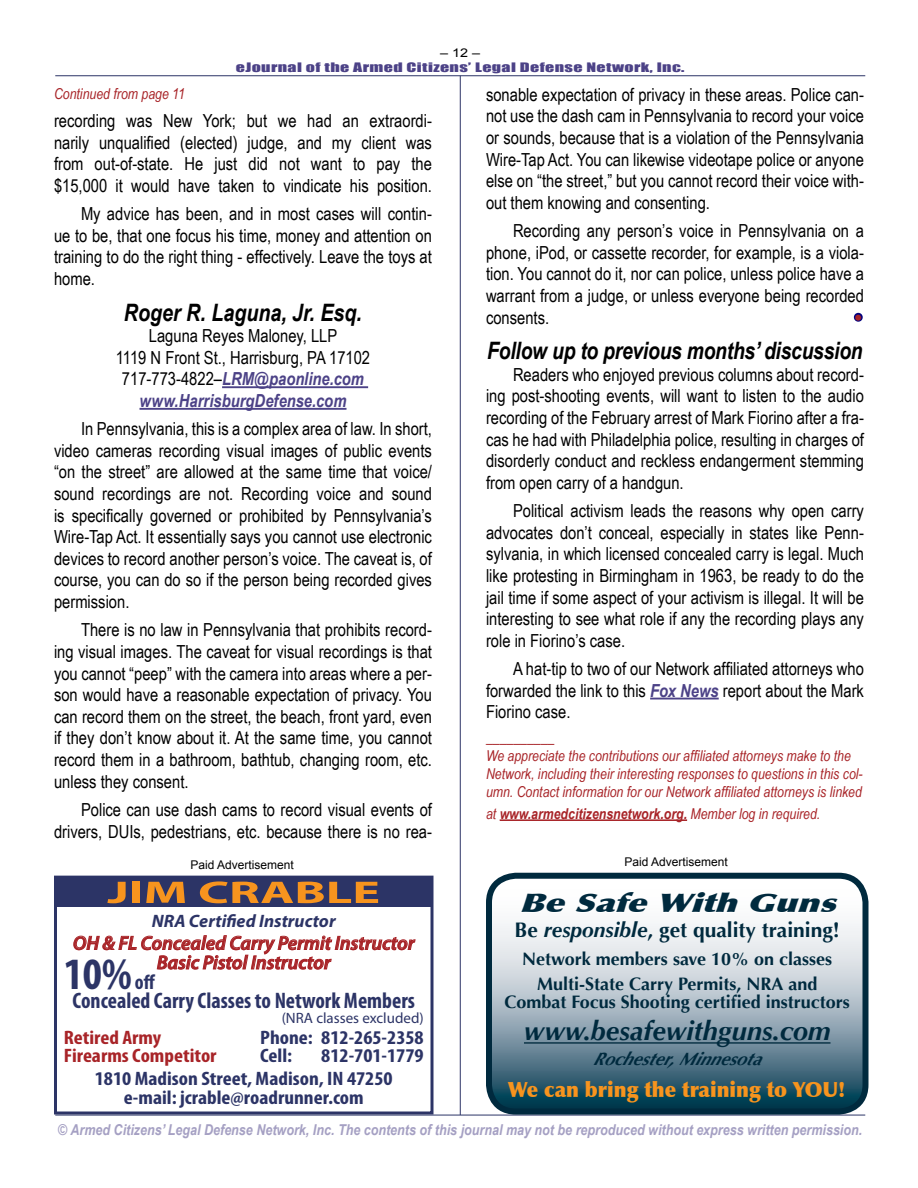
<style>
.page{position:relative;width:918px;height:1188px;background:#fff}
.page>*{position:absolute;margin:0;border:0;box-sizing:border-box;transform-origin:0 0}
.t1{font:700 condensed 45px "Myriad Pro";color:#2c3466}
.t2{font:700 31.5px "Myriad Pro";color:#f7941e;scale:1.65 1}
.t3{font:italic 700 27px "Optima";color:#002a3e}
.t4{font:italic 900 25.5px "Optima";color:#002a3e;scale:1.35 1}
.t5{font:italic 700 24px "Arial Narrow";letter-spacing:-.01em;color:#000}
.t6{font:700 condensed 22.5px "Myriad Pro";color:#2c3466}
.t7{font:700 21px "Optima";color:#002a3e}
.t8{font:900 21px "Optima";color:#f7941e;scale:.95 1}
.t9{font:700 condensed 19.5px/22.8px "Myriad Pro";color:#2c3466;scale:1.1 1}
.t10{font:italic 600 19.5px/19.5px "Myriad Pro";color:#a82428;text-align:center}
.t11{font:700 condensed 19.5px "Myriad Pro";color:#a82428;scale:1.1 1}
.t12{font:18px/21.6px "Arial Narrow";color:#000;text-align:justify}
.t13{font:700 18px/24.8px "Optima";color:#002a3e;text-align:center}
.t14{font:italic 700 18px "Myriad Pro";color:#2c3466}
.t15{font:italic 700 18px "Optima";color:#002a3e}
.t16{font:900 18px "Arial";color:#a82428}
.t17{font:italic 15px/18px "Arial Narrow";color:#a82428}
.t18{font:italic 700 15px "Arial Narrow";color:#a5a0c3}
.t19{font:italic 700 15px "Arial Narrow";color:#a82428}
.t20{font:15px "Myriad Pro";color:#2c3466}
.t21{font:12px "Impact";letter-spacing:.02em;color:#4c4287;scale:1.5 1}
.t22{font:12px "Arial";color:#000}
.t23{font:12px "Arial";color:#000;scale:1.2 1}
.s1{font-weight:700;font-style:italic;color:#4c4287}
.s2{font-size:21px}
.s3{font-weight:400}
.s4{font-style:italic}
</style>
<div class="page">
<hr style="left:55px;top:1115px;width:810px;height:1px;background:#2c3466">
<hr style="left:460px;top:76px;width:1px;height:1039px;background:#2c3466">
<hr style="left:55px;top:75px;width:810px;height:1px;background:#2c3466">
<svg style="left:489px;top:876px;width:377px;height:232px"></svg>
<hr style="left:524px;top:1042px;width:307px;height:2px;background:#002a3e">
<svg style="left:519px;top:892px;width:47px;height:22px"></svg>
<svg style="left:574px;top:891px;width:74px;height:23px"></svg>
<svg style="left:660px;top:891px;width:80px;height:57px"></svg>
<svg style="left:749px;top:892px;width:91px;height:22px"></svg>
<div style="left:486px;top:873px;width:382px;height:242px;border:6px solid #002a3e;border-radius:27px"></div>
<div style="left:56px;top:877px;width:376px;height:30px;background:#2c3466"></div>
<svg style="left:74px;top:935px;width:342px;height:35px"></svg>
<div style="left:54px;top:876px;width:380px;height:238px;border:3px solid #2c3466"></div>
<hr style="left:222px;top:386px;width:146px;height:2px;background:#4c4287">
<hr style="left:140px;top:408px;width:206px;height:2px;background:#4c4287">
<hr style="left:650px;top:698px;width:69px;height:2px;background:#4c4287">
<hr style="left:500px;top:819px;width:187px;height:2px;background:#a82428">
<svg style="left:853px;top:312px;width:10px;height:10px"></svg>
<p class="t23" style="left:440px;top:47px;width:35px">– 12 –</p>
<p class="t21" style="left:236px;top:57px;width:301px">eJournal of the Armed Citizens’ Legal Defense Network, Inc.</p>
<p class="t17" style="left:54px;top:84px;width:132px">Continued from page 11</p>
<p class="t12" style="left:54px;top:109px;width:379px">recording was New York; but we had an extraordi&shy;narily unqualified (elected) judge, and my client was from out-of-state. He just did not want to pay the $15,000 it would have taken to vindicate his position.</p>
<p class="t12" style="left:54px;top:202px;width:380px;text-indent:27px">My advice has been, and in most cases will contin&shy;ue to be, that one focus his time, money and attention on training to do the right thing - effectively. Leave the toys at home.</p>
<h3 class="t5" style="left:124px;top:294px;width:240px">Roger R. Laguna, Jr. Esq.</h3>
<p class="t12" style="left:116px;top:324px;width:256px;text-align:center">Laguna Reyes Maloney, LLP<br>1119 N Front St., Harrisburg, PA 17102<br>717-773-4822–<span class="s1">LRM@paonline.com www.HarrisburgDefense.com</span></p>
<p class="t12" style="left:54px;top:417px;width:380px;text-indent:27px">In Pennsylvania, this is a complex area of law. In short, video cameras recording visual images of public events “on the street” are allowed at the same time that voice/ sound recordings are not. Recording voice and sound is specifically governed or prohibited by Pennsylvania’s Wire-Tap Act. It essentially says you cannot use electronic devices to record another person’s voice. The caveat is, of course, you can do so if the person being recorded gives permission.</p>
<p class="t12" style="left:54px;top:619px;width:380px;text-indent:27px">There is no law in Pennsylvania that prohibits record&shy;ing visual images. The caveat for visual recordings is that you cannot “peep” with the camera into areas where a per&shy;son would have a reasonable expectation of privacy. You can record them on the street, the beach, front yard, even if they don’t know about it. At the same time, you cannot record them in a bathroom, bathtub, changing room, etc. unless they consent.</p>
<p class="t12" style="left:54px;top:798px;width:380px;text-align:right">Police can use dash cams to record visual events of drivers, DUIs, pedestrians, etc. because there is no rea-</p>
<p class="t22" style="left:191px;top:858px;width:105px">Paid Advertisement</p>
<h2 class="t2" style="left:107px;top:872px;width:167px">JIM CRABLE</h2>
<p class="t14" style="left:152px;top:909px;width:185px">NRA Certified Instructor</p>
<p class="t10" style="left:73px;top:933px;width:343px">OH &amp; FL Concealed Carry Permit Instructor<br>Basic Pistol Instructor</p>
<h1 class="t1" style="left:64px;top:945px;width:93px">10% <span class="s2">off</span></h1>
<p class="t6" style="left:73px;top:986px;width:344px">Concealed Carry Classes to Network Members</p>
<p class="t20" style="left:282px;top:1009px;width:144px">(NRA classes excluded)</p>
<p class="t11" style="left:64px;top:1026px;width:90px">Retired Army</p>
<p class="t9" style="left:260px;top:1026px;width:150px">Phone: 812-265-2358</p>
<p class="t11" style="left:64px;top:1044px;width:140px">Firearms Competitor</p>
<p class="t9" style="left:260px;top:1044px;width:31px">Cell:</p>
<p class="t9" style="left:95px;top:1044px;width:301px;text-indent:226px">812-701-1779<br>1810 Madison Street, Madison, IN 47250</p>
<p class="t9" style="left:124px;top:1086px;width:220px">e-mail: jcrable@roadrunner.com</p>
<p class="t12" style="left:486px;top:83px;width:380px">sonable expectation of privacy in these areas. Police can&shy;not use the dash cam in Pennsylvania to record your voice or sounds, because that is a violation of the Pennsylvania Wire-Tap Act. You can likewise videotape police or anyone else on “the street,” but you cannot record their voice with&shy;out them knowing and consenting.</p>
<p class="t12" style="left:486px;top:219px;width:379px;text-indent:27px">Recording any person’s voice in Pennsylvania on a phone, iPod, or cassette recorder, for example, is a viola&shy;tion. You cannot do it, nor can police, unless police have a warrant from a judge, or unless everyone being recorded consents.</p>
<p class="t16" style="left:854px;top:304px;width:10px">•</p>
<h3 class="t5" style="left:487px;top:333px;width:377px">Follow up to previous months’ discussion</h3>
<p class="t12" style="left:486px;top:363px;width:379px;text-indent:27px">Readers who enjoyed previous columns about record&shy;ing post-shooting events, will want to listen to the audio recording of the February arrest of Mark Fiorino after a fra&shy;cas he had with Philadelphia police, resulting in charges of disorderly conduct and reckless endangerment stemming from open carry of a handgun.</p>
<p class="t12" style="left:486px;top:499px;width:380px;text-indent:27px">Political activism leads the reasons why open carry advocates don’t conceal, especially in states like Penn&shy;sylvania, in which licensed concealed carry is legal. Much like protesting in Birmingham in 1963, be ready to do the jail time if some aspect of your activism is illegal. It will be interesting to see what role if any the recording plays any role in Fiorino’s case.</p>
<p class="t12" style="left:486px;top:657px;width:380px;text-indent:27px">A hat-tip to two of our Network affiliated attorneys who forwarded the link to this <span class="s1">Fox News</span> report about the Mark Fiorino case.</p>
<p class="t17" style="left:486px;top:728px;width:378px">__________<br>We appreciate the contributions our affiliated attorneys make to the Network, including their interesting responses to questions in this col&shy;umn. Contact information for our Network affiliated attorneys is linked</p>
<p class="t19" style="left:486px;top:802px;width:336px"><span class="s3">at</span> www.armedcitizensnetwork.org. <span class="s3">Member log in required.</span></p>
<p class="t22" style="left:625px;top:855px;width:105px">Paid Advertisement</p>
<h3 class="t4" style="left:519px;top:888px;width:243px">Be Safe With Guns</h3>
<p class="t7" style="left:515px;top:918px;width:327px">Be <span class="s4">responsible</span>, get quality training!</p>
<p class="t13" style="left:522px;top:947px;width:312px">Network members save 10% on classes<br>Multi-State Carry Permits, NRA and</p>
<p class="t13" style="left:505px;top:990px;width:347px">Combat Focus Shooting certified instructors</p>
<h3 class="t3" style="left:524px;top:1015px;width:308px">www.besafewithguns.com</h3>
<p class="t15" style="left:593px;top:1048px;width:177px">Rochester, Minnesota</p>
<p class="t8" style="left:508px;top:1077px;width:357px">We can bring the training to YOU!</p>
<p class="t18" style="left:58px;top:1119px;width:806px">© Armed Citizens’ Legal Defense Network, Inc. The contents of this journal may not be reproduced without express written permission.</p>
</div>
